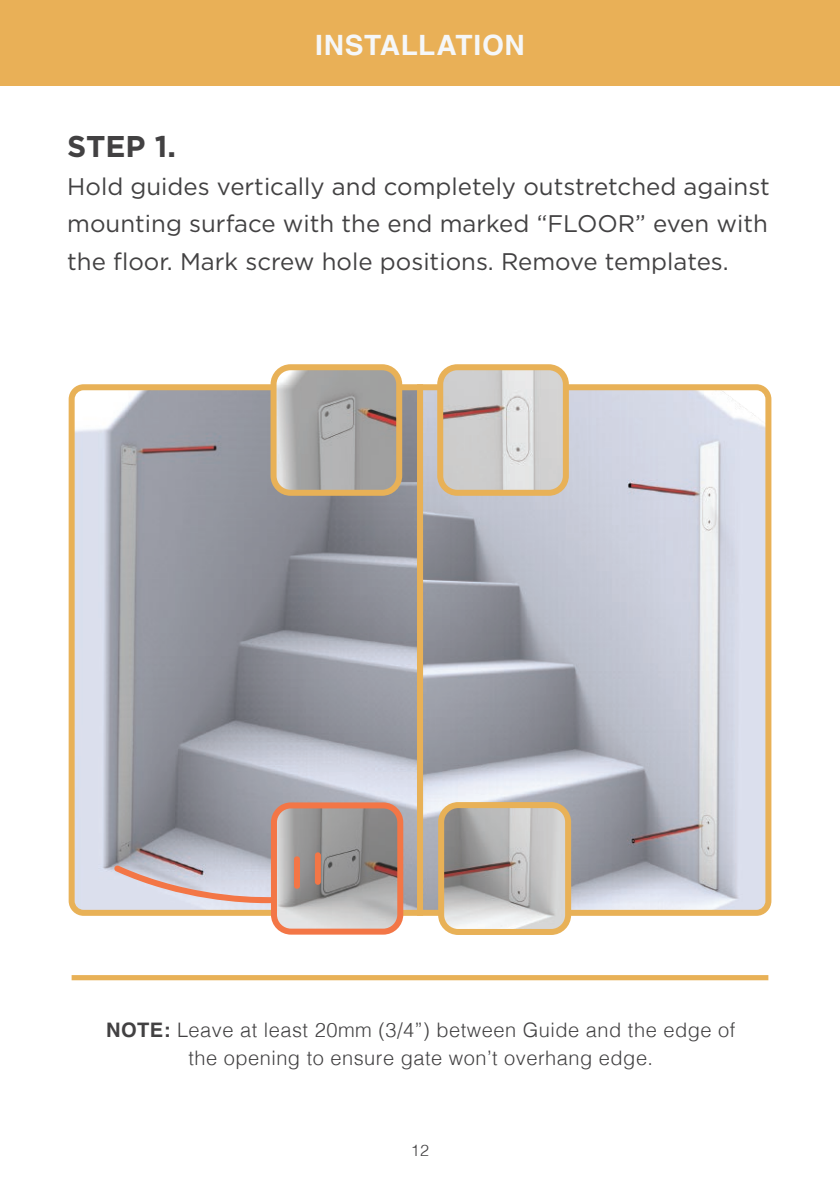
<style>
.page{position:relative;width:840px;height:1191px;background:#fff}
.page>*{position:absolute;margin:0;border:0;box-sizing:border-box;transform-origin:0 0}
.t1{font:700 30px "Gotham";color:#424142}
.t2{font:700 28px "Helvetica";letter-spacing:.03em;color:#f5f7f9}
.t3{font:24px/37.8px "Gotham";color:#424142;text-align:justify}
.t4{font:300 20px/28px "Helvetica";letter-spacing:.025em;color:#424142;text-align:center}
.t5{font:300 16px "Helvetica";color:#424142}
.s1{font-weight:700}
</style>
<div class="page">
<div style="left:72px;top:975px;width:696px;height:5px;background:#e8b157"></div>
<svg style="left:423px;top:384px;width:348px;height:532px;background:#bebfc7"></svg>
<svg style="left:69px;top:384px;width:354px;height:532px;background:#a3a3a7"></svg>
<svg style="left:437px;top:364px;width:131px;height:132px;background:#d5cabc"></svg>
<svg style="left:270px;top:364px;width:132px;height:132px;background:#b3aa9c"></svg>
<svg style="left:438px;top:802px;width:132px;height:133px;background:#c1b8a9"></svg>
<svg style="left:114px;top:802px;width:289px;height:132px;background:#b8aaa8"></svg>
<div style="left:294px;top:856px;width:6px;height:32px;background:#f37646;border-radius:3px"></div>
<div style="left:315px;top:852px;width:6px;height:32px;background:#f37646;border-radius:3px"></div>
<div style="left:0;top:0;width:839px;height:86px;background:#e9b057"></div>
<p class="t2" style="left:315px;top:28px;width:211px">INSTALLATION</p>
<p class="t1" style="left:67px;top:129px;width:110px">STEP 1.</p>
<p class="t3" style="left:67px;top:167px;width:703px">Hold guides vertically and completely outstretched against mounting surface with the end marked “FLOOR” even with the floor. Mark screw hole positions. Remove templates.</p>
<p class="t4" style="left:106px;top:1014px;width:630px"><span class="s1">NOTE:</span> Leave at least 20mm (3/4”) between Guide and the edge of the opening to ensure gate won’t overhang edge.</p>
<p class="t5" style="left:410px;top:1136px;width:20px">12</p>
</div>
